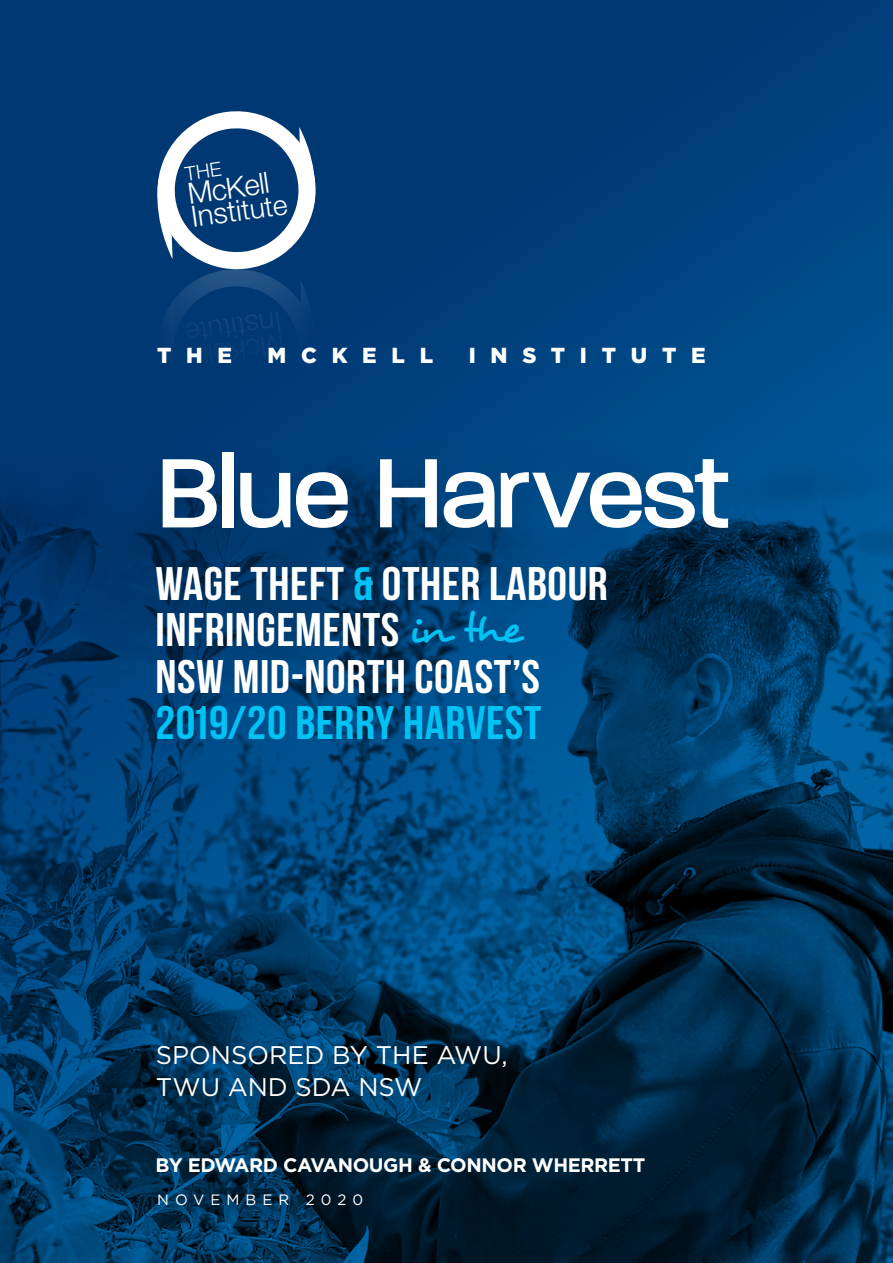
<style>
.page{position:relative;width:893px;height:1263px;background:#fff}
.page>*{position:absolute;margin:0;border:0;box-sizing:border-box;transform-origin:0 0}
.t1{font:500 115.5px "V Paralucent";letter-spacing:-.03em;color:#fff}
.t2{font:47.1px/46.5px "Bebas Neue";letter-spacing:.01em;color:#fff;scale:1.05 1}
.t3{font:47.1px "Bebas Neue";letter-spacing:.01em;color:#00c2f3;scale:1.05 1}
.t4{font:300 29.25px/23.5px "Helvetica Neue";color:#fff}
.t5{font:25.5px/31.5px "Gotham";color:#fff}
.t6{font:900 21.75px "Gotham";letter-spacing:.68em;color:#fff}
.t7{font:700 19.5px "Gotham";letter-spacing:-.02em;color:#fff}
.t8{font:15px "Gotham";letter-spacing:.4em;color:#fff}
.s1{font-size:28.05px}
.s2{color:#00c2f3}
.s3{font-family:"Desyrel";font-size:41.85px;color:#00c2f3}
</style>
<div class="page">
<div style="left:0;top:0;width:893px;height:1263px;background:linear-gradient(to right,#003470,#004582)"></div>
<img style="left:0;top:416px;width:893px;height:847px">
<svg style="left:151px;top:101px;width:171px;height:336px;background:#245488"></svg>
<p class="t4" style="left:186px;top:181px;width:98px;rotate:-8deg">McKell<br>Insti<span class="s1">tute</span></p>
<p class="t4" style="left:286px;top:357px;width:83px;rotate:172deg">McKell</p>
<p class="t6" style="left:157px;top:340px;width:76px">THE</p>
<p class="t6" style="left:267px;top:340px;width:167px">MCKELL</p>
<p class="t6" style="left:469px;top:340px;width:239px">INSTITUTE</p>
<h1 class="t1" style="left:156px;top:430px;width:576px">Blue Harvest</h1>
<p class="t2" style="left:156px;top:559px;width:432px">WAGE THEFT <span class="s2">&amp;</span> OTHER LABOUR<br>INFRINGEMENTS <span class="s3">in the<br></span>NSW MID-NORTH COAST’S</p>
<p class="t3" style="left:156px;top:697px;width:369px">2019/20 BERRY HARVEST</p>
<p class="t5" style="left:156px;top:1039px;width:353px">SPONSORED BY THE AWU,<br>TWU AND SDA NSW</p>
<p class="t7" style="left:156px;top:1152px;width:491px">BY EDWARD CAVANOUGH &amp; CONNOR WHERRETT</p>
<p class="t8" style="left:157px;top:1190px;width:207px">NOVEMBER 2020</p>
</div>
